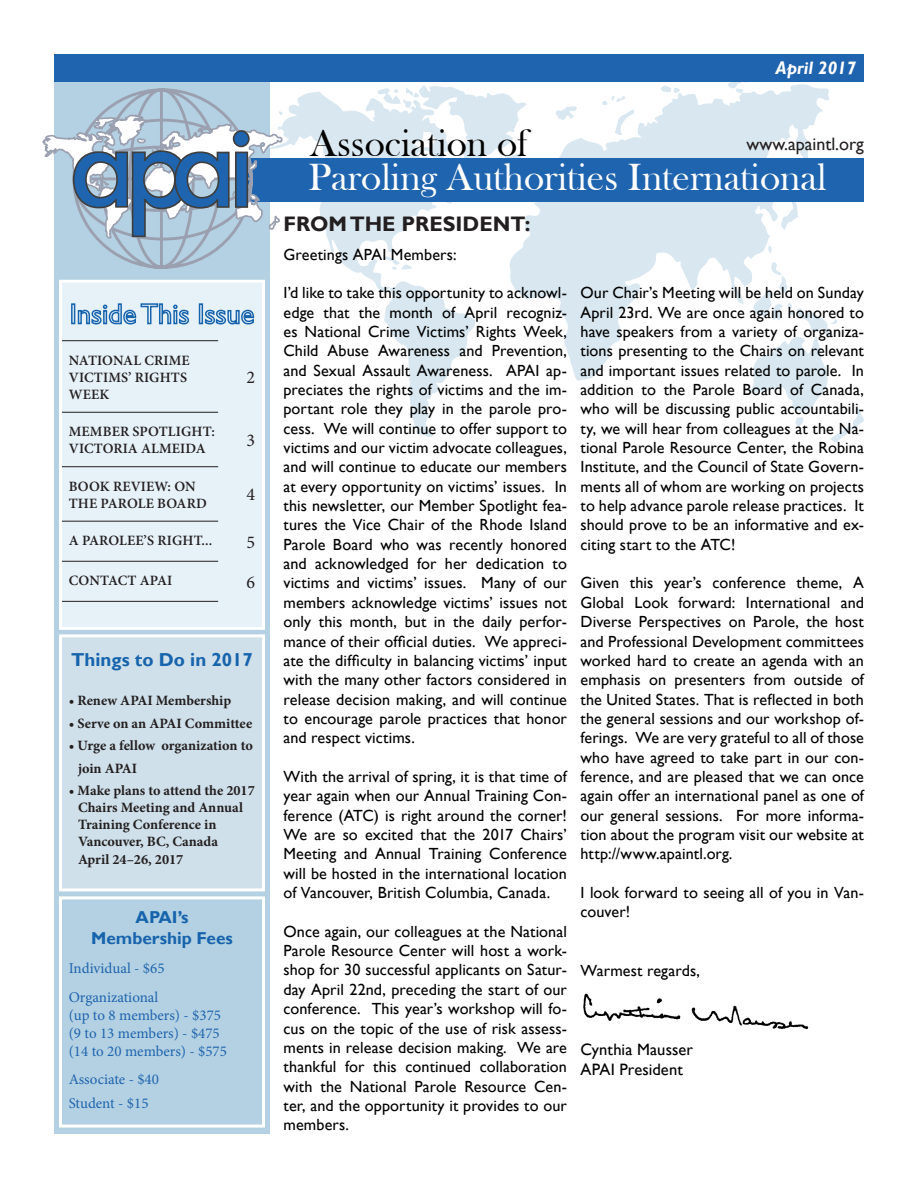
<style>
.page{position:relative;width:918px;height:1188px;background:#fff}
.page>*{position:absolute;margin:0;border:0;box-sizing:border-box;transform-origin:0 0}
.t1{font:39px "Bask Old Face";color:#fff}
.t2{font:39px "Bask Old Face";color:#000}
.t3{font:700 21px "Gill Sans";color:#231f20}
.t4{font:700 18.75px "Gill Sans";color:#1764ad}
.t5{font:18px "Gill Sans";color:#231f20}
.t6{font:italic 700 18px "Gill Sans";color:#fff}
.t7{font:18px "Minion Pro";color:#231f20}
.t8{font:700 17.25px/20.7px "Gill Sans";color:#1764ad;text-align:center}
.t9{font:16.5px/19.8px "Gill Sans";letter-spacing:.005em;color:#000}
.t10{font:16.2px/19.4px "Gill Sans";letter-spacing:.005em;color:#000;text-align:justify}
.t11{font:15px/18px "Minion Pro";color:#1f64ae}
.t12{font:700 14.25px/17.1px "Minion Pro";color:#231f20}
.t13{font:600 14.25px/17.1px "Minion Pro";letter-spacing:.01em;color:#231f20}
</style>
<div class="page">
<svg style="left:544px;top:84px;width:286px;height:297px;fill:#d9e8f0"></svg>
<svg style="left:768px;top:246px;width:4px;height:7px"></svg>
<svg style="left:779px;top:202px;width:20px;height:28px"></svg>
<svg style="left:555px;top:106px;width:22px;height:15px"></svg>
<svg style="left:661px;top:85px;width:19px;height:18px"></svg>
<svg style="left:797px;top:124px;width:4px;height:8px"></svg>
<svg style="left:749px;top:262px;width:115px;height:180px"></svg>
<svg style="left:728px;top:81px;width:23px;height:12px"></svg>
<svg style="left:593px;top:95px;width:42px;height:63px"></svg>
<svg style="left:606px;top:249px;width:19px;height:30px"></svg>
<svg style="left:631px;top:243px;width:25px;height:17px"></svg>
<svg style="left:649px;top:135px;width:4px;height:9px"></svg>
<img style="left:583px;top:993px;width:226px;height:37px">
<div style="left:54px;top:54px;width:216px;height:1080px;background:#b3d1e2"></div>
<div style="left:54px;top:54px;width:810px;height:27px;background:#1f64ae"></div>
<div style="left:242px;top:159px;width:622px;height:43px;background:#1f64ae"></div>
<div style="left:59px;top:896px;width:206px;height:232px;border:3px solid #fff"></div>
<div style="left:60px;top:636px;width:204px;height:254px;background:#cfe0ea"></div>
<div style="left:59px;top:634px;width:206px;height:257px;border:3px solid #fff"></div>
<div style="left:60px;top:281px;width:204px;height:347px;background:#e6f1f8"></div>
<svg style="left:42px;top:86px;width:502px;height:351px"></svg>
<hr style="left:62px;top:412px;width:156px;height:1px;background:#231f20">
<hr style="left:62px;top:466px;width:156px;height:1px;background:#231f20">
<hr style="left:62px;top:561px;width:156px;height:1px;background:#231f20">
<hr style="left:62px;top:601px;width:156px;height:1px;background:#231f20">
<hr style="left:62px;top:521px;width:156px;height:1px;background:#231f20">
<hr style="left:62px;top:340px;width:156px;height:1px;background:#231f20">
<div style="left:59px;top:280px;width:206px;height:350px;border:3px solid #fff"></div>
<p class="t13" style="left:69px;top:351px;width:123px">NATIONAL CRIME<br>VICTIMS’ RIGHTS<br>WEEK</p>
<p class="t7" style="left:247px;top:365px;width:10px">2</p>
<p class="t13" style="left:69px;top:423px;width:148px">MEMBER SPOTLIGHT:<br>VICTORIA ALMEIDA</p>
<p class="t7" style="left:247px;top:428px;width:10px">3</p>
<p class="t13" style="left:69px;top:477px;width:140px">BOOK REVIEW: ON<br>THE PAROLE BOARD</p>
<p class="t7" style="left:247px;top:483px;width:10px">4</p>
<p class="t13" style="left:69px;top:532px;width:145px">A PAROLEE’S RIGHT...</p>
<p class="t7" style="left:247px;top:530px;width:10px">5</p>
<p class="t13" style="left:69px;top:572px;width:105px">CONTACT APAI</p>
<p class="t7" style="left:247px;top:570px;width:10px">6</p>
<p class="t4" style="left:71px;top:649px;width:183px">Things to Do in 2017</p>
<p class="t12" style="left:69px;top:692px;width:164px">• Renew APAI Membership</p>
<p class="t12" style="left:69px;top:714px;width:185px">• Serve on an APAI Committee</p>
<p class="t12" style="left:78px;top:734px;width:176px;line-height:22.5px;text-indent:-9px">• Urge a fellow organization to join APAI</p>
<p class="t12" style="left:78px;top:782px;width:178px;text-indent:-9px">• Make plans to attend the 2017<br>Chairs Meeting and Annual<br>Training Conference in<br>Vancouver, BC, Canada<br>April 24–26, 2017</p>
<p class="t8" style="left:91px;top:908px;width:143px">APAI’s<br>Membership Fees</p>
<p class="t11" style="left:69px;top:954px;width:97px;line-height:28.8px">Individual - $65<br>Organizational</p>
<p class="t11" style="left:69px;top:1006px;width:160px">(up to 8 members) - $375 (9 to 13 members) - $475 (14 to 20 members) - $575</p>
<p class="t11" style="left:69px;top:1068px;width:92px;line-height:24px">Associate - $40<br>Student - $15</p>
<p class="t6" style="left:775px;top:57px;width:82px">April 2017</p>
<h1 class="t2" style="left:310px;top:121px;width:220px">Association of</h1>
<h1 class="t1" style="left:309px;top:156px;width:520px">Paroling Authorities International</h1>
<p class="t5" style="left:747px;top:133px;width:119px">www.apaintl.org</p>
<p class="t3" style="left:284px;top:211px;width:249px">FROM THE PRESIDENT:</p>
<p class="t10" style="left:284px;top:245px;width:175px">Greetings APAI Members:</p>
<p class="t10" style="left:284px;top:283px;width:285px">I’d like to take this opportunity to acknowl&shy;edge that the month of April recogniz&shy;es National Crime Victims’ Rights Week, Child Abuse Awareness and Prevention, and Sexual Assault Awareness. APAI ap&shy;preciates the rights of victims and the im&shy;portant role they play in the parole pro&shy;cess. We will continue to offer support to victims and our victim advocate colleagues, and will continue to educate our members at every opportunity on victims’ issues. In this newsletter, our Member Spotlight fea&shy;tures the Vice Chair of the Rhode Island Parole Board who was recently honored and acknowledged for her dedication to victims and victims’ issues. Many of our members acknowledge victims’ issues not only this month, but in the daily perfor&shy;mance of their official duties. We appreci&shy;ate the difficulty in balancing victims’ input with the many other factors considered in release decision making, and will continue to encourage parole practices that honor and respect victims.</p>
<p class="t10" style="left:284px;top:767px;width:285px">With the arrival of spring, it is that time of year again when our Annual Training Con&shy;ference (ATC) is right around the corner!<br>We are so excited that the 2017 Chairs’ Meeting and Annual Training Conference will be hosted in the international location of Vancouver, British Columbia, Canada.</p>
<p class="t10" style="left:284px;top:922px;width:285px">Once again, our colleagues at the National Parole Resource Center will host a work&shy;shop for 30 successful applicants on Satur&shy;day April 22nd, preceding the start of our conference. This year’s workshop will fo&shy;cus on the topic of the use of risk assess&shy;ments in release decision making. We are thankful for this continued collaboration with the National Parole Resource Cen&shy;ter, and the opportunity it provides to our members.</p>
<p class="t10" style="left:580px;top:283px;width:285px">Our Chair’s Meeting will be held on Sunday April 23rd. We are once again honored to have speakers from a variety of organiza&shy;tions presenting to the Chairs on relevant and important issues related to parole. In addition to the Parole Board of Canada, who will be discussing public accountabili&shy;ty, we will hear from colleagues at the Na&shy;tional Parole Resource Center, the Robina Institute, and the Council of State Govern&shy;ments all of whom are working on projects to help advance parole release practices. It should prove to be an informative and ex&shy;citing start to the ATC!</p>
<p class="t10" style="left:580px;top:574px;width:285px">Given this year’s conference theme, A Global Look forward: International and Diverse Perspectives on Parole, the host and Professional Development committees worked hard to create an agenda with an emphasis on presenters from outside of the United States. That is reflected in both the general sessions and our workshop of&shy;ferings. We are very grateful to all of those who have agreed to take part in our con&shy;ference, and are pleased that we can once again offer an international panel as one of our general sessions. For more informa&shy;tion about the program visit our website at http://www.apaintl.org.</p>
<p class="t10" style="left:580px;top:883px;width:285px">I look forward to seeing all of you in Van&shy;couver!</p>
<p class="t10" style="left:580px;top:961px;width:121px">Warmest regards,</p>
<p class="t9" style="left:580px;top:1040px;width:114px">Cynthia Mausser<br>APAI President</p>
</div>
